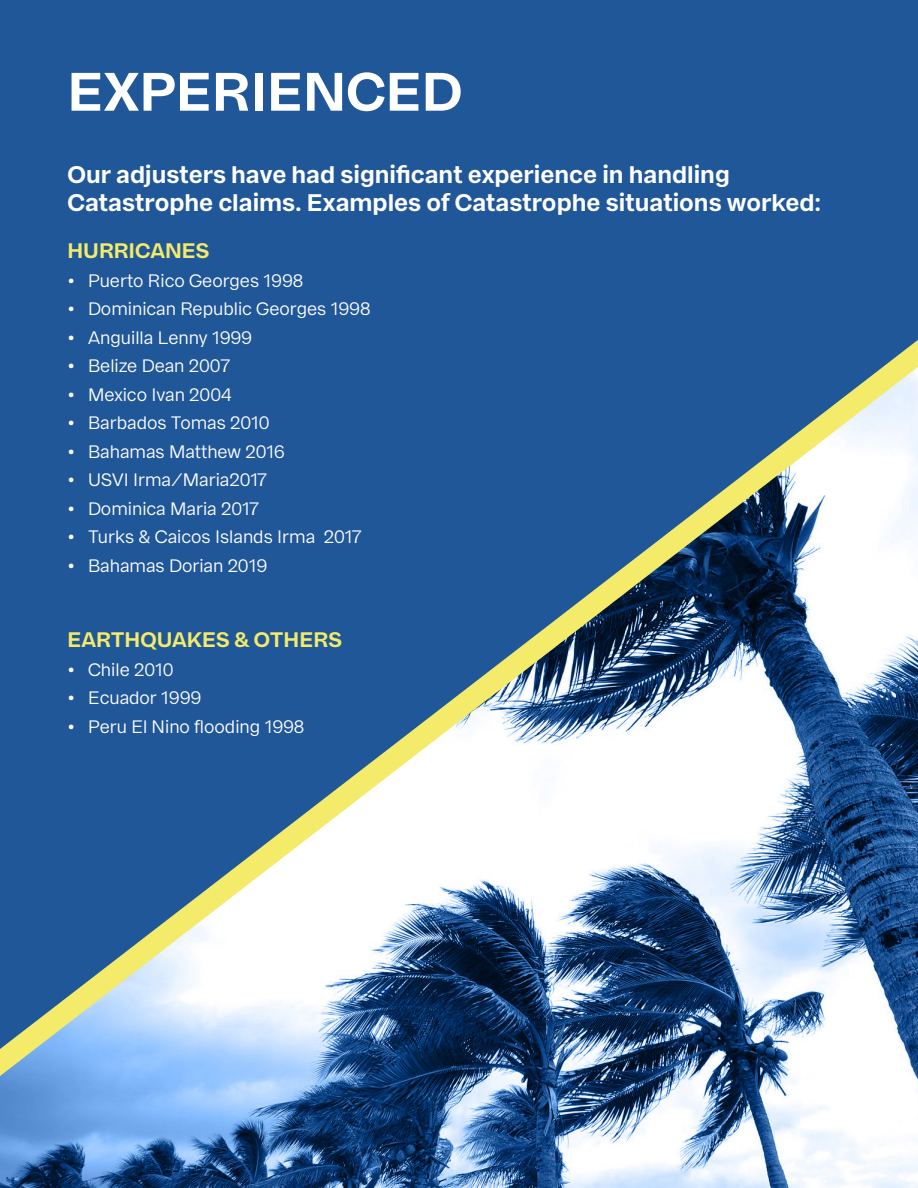
<style>
.page{position:relative;width:918px;height:1188px;background:#205799}
.page>*{position:absolute;margin:0;border:0;box-sizing:border-box;transform-origin:0 0}
.t1{font:700 54px "Franca";color:#fff}
.t2{font:700 24px/28.8px "Franca";color:#fff}
.t3{font:700 21px "Franca";color:#f3eb69}
.t4{font:18px "Franca";color:#fff}
</style>
<div class="page">
<img style="left:0;top:367px;width:918px;height:821px">
<p class="t1" style="left:68px;top:58px;width:396px">EXPERIENCED</p>
<p class="t2" style="left:68px;top:160px;width:755px">Our adjusters have had significant experience in handling<br>Catastrophe claims. Examples of Catastrophe situations worked:</p>
<p class="t3" style="left:68px;top:238px;width:143px">HURRICANES</p>
<p class="t4" style="left:68px;top:270px;width:237px">• Puerto Rico Georges 1998</p>
<p class="t4" style="left:68px;top:298px;width:305px">• Dominican Republic Georges 1998</p>
<p class="t4" style="left:68px;top:327px;width:186px">• Anguilla Lenny 1999</p>
<p class="t4" style="left:68px;top:355px;width:164px">• Belize Dean 2007</p>
<p class="t4" style="left:68px;top:384px;width:166px">• Mexico Ivan 2004</p>
<p class="t4" style="left:68px;top:412px;width:204px">• Barbados Tomas 2010</p>
<p class="t4" style="left:68px;top:441px;width:219px">• Bahamas Matthew 2016</p>
<p class="t4" style="left:68px;top:469px;width:201px">• USVI Irma/Maria2017</p>
<p class="t4" style="left:68px;top:498px;width:193px">• Dominica Maria 2017</p>
<p class="t4" style="left:68px;top:526px;width:295px">• Turks &amp; Caicos Islands Irma 2017</p>
<p class="t4" style="left:68px;top:555px;width:201px">• Bahamas Dorian 2019</p>
<p class="t3" style="left:68px;top:627px;width:276px">EARTHQUAKES &amp; OTHERS</p>
<p class="t4" style="left:68px;top:659px;width:108px">• Chile 2010</p>
<p class="t4" style="left:68px;top:687px;width:135px">• Ecuador 1999</p>
<p class="t4" style="left:68px;top:716px;width:238px">• Peru El Nino flooding 1998</p>
</div>
